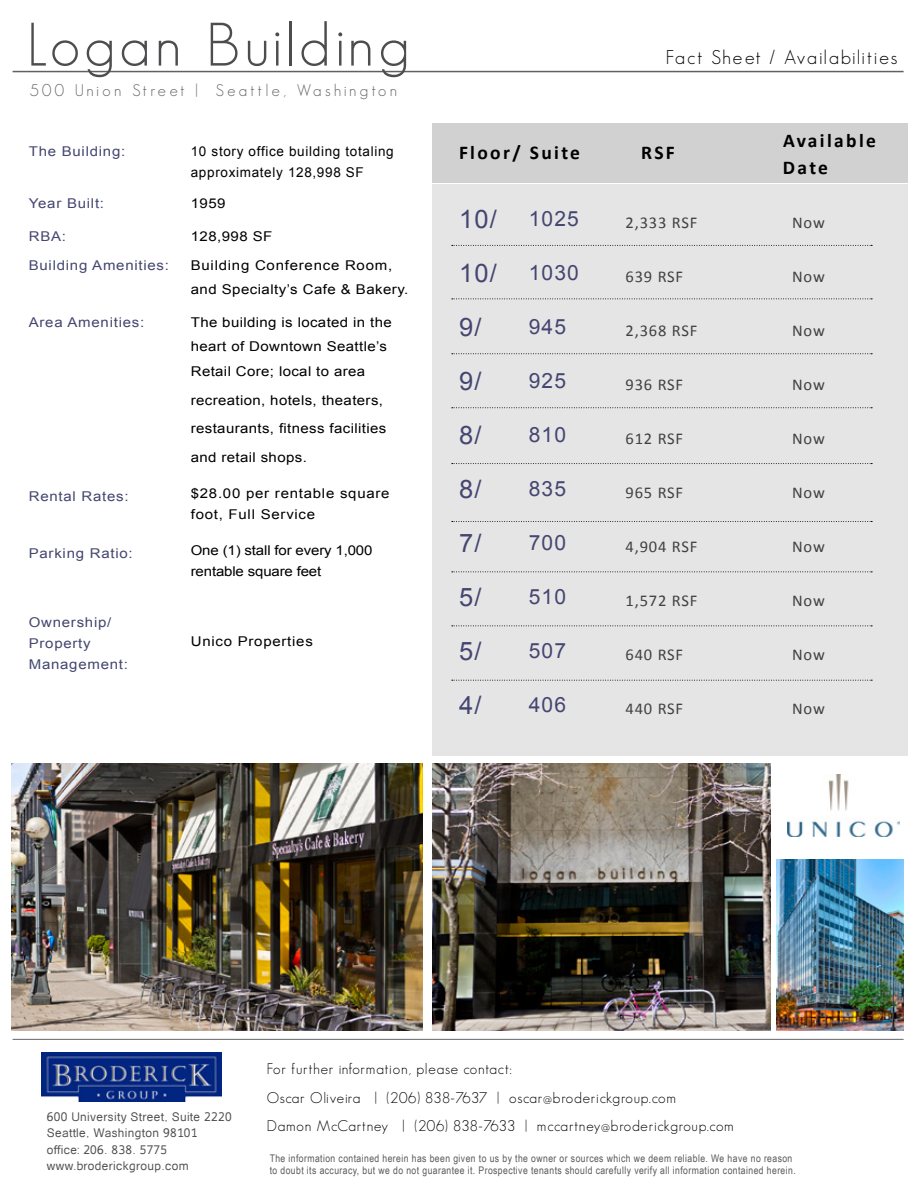
<style>
.page{position:relative;width:918px;height:1188px;background:#fff}
.page>*{position:absolute;margin:0;border:0;box-sizing:border-box;transform-origin:0 0}
.t1{font:300 60px "Geosans";letter-spacing:.075em;color:#4d4d4f}
.t2{font:25.5px "Arial";color:#444670}
.t3{font:21px "Arial";letter-spacing:.05em;color:#444670}
.t4{font:700 19.5px/27px "Calibri";letter-spacing:.12em;color:#000}
.t5{font:300 19.5px "Geosans";letter-spacing:.1em;color:#000}
.t6{font:16.5px "Calibri";letter-spacing:.05em;color:#414042}
.t7{font:300 16.5px "Geosans";letter-spacing:.2em;color:#636466}
.t8{font:300 15px/28.5px "Geosans";letter-spacing:.05em;color:#000}
.t9{font:13.5px/28.5px "Arial";letter-spacing:.025em;color:#000;scale:1.11 1}
.t10{font:13.5px/21px "Arial";letter-spacing:.05em;color:#444670;scale:1.11 1}
.t11{font:13.5px/24px "Arial";letter-spacing:.05em;color:#000;scale:1.11 1}
.t12{font:13.5px/21px "Arial";letter-spacing:.05em;color:#000}
.t13{font:13.5px/21px "Arial";letter-spacing:-.01em;color:#000;scale:1.11 1}
.t14{font:12px/16.5px "Catriel";letter-spacing:.025em;color:#4d4d4f}
.t15{font:10.5px/12px "Arial Narrow";letter-spacing:.04em;color:#58595b}
</style>
<div class="page">
<hr style="left:13px;top:71px;width:891px;height:1px;background:#5f6062">
<img style="left:41px;top:1052px;width:180px;height:49px">
<hr style="left:13px;top:1039px;width:891px;height:1px;background:#636466">
<div style="left:432px;top:184px;width:475px;height:572px;background:#e5e5e6"></div>
<img style="left:787px;top:774px;width:113px;height:62px">
<img style="left:12px;top:763px;width:411px;height:267px">
<img style="left:432px;top:763px;width:339px;height:267px">
<img style="left:776px;top:860px;width:128px;height:170px">
<div style="left:432px;top:123px;width:475px;height:59px;background:#d1d1d1"></div>
<svg style="left:452px;top:245px;width:420px;height:1px"></svg>
<svg style="left:452px;top:298px;width:420px;height:1px"></svg>
<svg style="left:452px;top:353px;width:420px;height:1px"></svg>
<svg style="left:452px;top:407px;width:420px;height:1px"></svg>
<svg style="left:452px;top:463px;width:420px;height:1px"></svg>
<svg style="left:452px;top:521px;width:420px;height:1px"></svg>
<svg style="left:452px;top:571px;width:420px;height:1px"></svg>
<svg style="left:452px;top:626px;width:420px;height:1px"></svg>
<svg style="left:452px;top:680px;width:420px;height:1px"></svg>
<h1 class="t1" style="left:27px;top:11px;width:384px">Logan Building</h1>
<h3 class="t7" style="left:30px;top:81px;width:369px">500 Union Street | Seattle, Washington</h3>
<p class="t10" style="left:29px;top:140px;width:88px">The Building:</p>
<p class="t12" style="left:191px;top:140px;width:204px">10 story office building totaling approximately 128,998 SF</p>
<p class="t10" style="left:29px;top:193px;width:69px">Year Built:</p>
<p class="t9" style="left:191px;top:189px;width:33px">1959</p>
<p class="t10" style="left:29px;top:226px;width:35px">RBA:</p>
<p class="t9" style="left:191px;top:222px;width:75px">128,998 SF</p>
<p class="t10" style="left:29px;top:254px;width:128px">Building Amenities:</p>
<p class="t11" style="left:191px;top:253px;width:198px">Building Conference Room, and Specialty’s Cafe &amp; Bakery.</p>
<p class="t10" style="left:29px;top:311px;width:106px">Area Amenities:</p>
<p class="t9" style="left:191px;top:310px;width:183px;line-height:24px">The building is located in the heart of Downtown Seattle’s</p>
<p class="t9" style="left:191px;top:357px;width:178px">Retail Core; local to area recreation, hotels, theaters, restaurants, fitness facilities and retail shops.</p>
<p class="t10" style="left:29px;top:485px;width:91px">Rental Rates:</p>
<p class="t11" style="left:191px;top:482px;width:181px;line-height:21px">$28.00 per rentable square foot, Full Service</p>
<p class="t10" style="left:29px;top:542px;width:95px">Parking Ratio:</p>
<p class="t13" style="left:191px;top:539px;width:165px">One (1) stall for every 1,000 rentable square feet</p>
<p class="t10" style="left:29px;top:611px;width:91px">Ownership/<br>Property<br>Management:</p>
<p class="t11" style="left:191px;top:629px;width:112px">Unico Properties</p>
<h3 class="t5" style="left:666px;top:47px;width:233px">Fact Sheet / Availabilities</h3>
<h3 class="t4" style="left:459px;top:139px;width:122px">Floor/ Suite</h3>
<h3 class="t4" style="left:641px;top:139px;width:35px">RSF</h3>
<h3 class="t4" style="left:783px;top:127px;width:94px">Available<br>Date</h3>
<h2 class="t2" style="left:459px;top:202px;width:39px">10/</h2>
<h3 class="t6" style="left:626px;top:212px;width:73px">2,333 RSF</h3>
<h3 class="t6" style="left:792px;top:212px;width:34px">Now</h3>
<h2 class="t2" style="left:459px;top:256px;width:39px">10/</h2>
<h3 class="t6" style="left:626px;top:266px;width:59px">639 RSF</h3>
<h3 class="t6" style="left:792px;top:266px;width:34px">Now</h3>
<h2 class="t2" style="left:459px;top:310px;width:24px">9/</h2>
<h3 class="t6" style="left:626px;top:320px;width:73px">2,368 RSF</h3>
<h3 class="t6" style="left:792px;top:320px;width:34px">Now</h3>
<h2 class="t2" style="left:459px;top:364px;width:24px">9/</h2>
<h3 class="t6" style="left:626px;top:374px;width:59px">936 RSF</h3>
<h3 class="t6" style="left:792px;top:374px;width:34px">Now</h3>
<h2 class="t2" style="left:459px;top:418px;width:24px">8/</h2>
<h3 class="t6" style="left:626px;top:428px;width:59px">612 RSF</h3>
<h3 class="t6" style="left:792px;top:428px;width:34px">Now</h3>
<h2 class="t2" style="left:459px;top:472px;width:24px">8/</h2>
<h3 class="t6" style="left:626px;top:482px;width:59px">965 RSF</h3>
<h3 class="t6" style="left:792px;top:482px;width:34px">Now</h3>
<h2 class="t2" style="left:459px;top:526px;width:24px">7/</h2>
<h3 class="t6" style="left:626px;top:536px;width:73px">4,904 RSF</h3>
<h3 class="t6" style="left:792px;top:536px;width:34px">Now</h3>
<h2 class="t2" style="left:459px;top:580px;width:24px">5/</h2>
<h3 class="t6" style="left:626px;top:590px;width:73px">1,572 RSF</h3>
<h3 class="t6" style="left:792px;top:590px;width:34px">Now</h3>
<h2 class="t2" style="left:459px;top:634px;width:24px">5/</h2>
<h3 class="t6" style="left:626px;top:644px;width:59px">640 RSF</h3>
<h3 class="t6" style="left:792px;top:644px;width:34px">Now</h3>
<h2 class="t2" style="left:459px;top:688px;width:24px">4/</h2>
<h3 class="t6" style="left:626px;top:698px;width:59px">440 RSF</h3>
<h3 class="t6" style="left:792px;top:698px;width:34px">Now</h3>
<h3 class="t3" style="left:529px;top:205px;width:51px">1025</h3>
<h3 class="t3" style="left:529px;top:259px;width:51px">1030</h3>
<h3 class="t3" style="left:529px;top:313px;width:39px">945</h3>
<h3 class="t3" style="left:529px;top:367px;width:39px">925</h3>
<h3 class="t3" style="left:529px;top:421px;width:39px">810</h3>
<h3 class="t3" style="left:529px;top:475px;width:39px">835</h3>
<h3 class="t3" style="left:529px;top:529px;width:39px">700</h3>
<h3 class="t3" style="left:529px;top:583px;width:39px">510</h3>
<h3 class="t3" style="left:529px;top:637px;width:39px">507</h3>
<h3 class="t3" style="left:529px;top:691px;width:39px">406</h3>
<p class="t14" style="left:47px;top:1108px;width:187px">600 University Street, Suite 2220<br>Seattle, Washington 98101 office: 206. 838. 5775 www.broderickgroup.com</p>
<h3 class="t8" style="left:267px;top:1055px;width:469px">For further information, please contact:<br>Oscar Oliveira | (206) 838-7637 | oscar@broderickgroup.com<br>Damon McCartney | (206) 838-7633 | mccartney@broderickgroup.com</h3>
<p class="t15" style="left:270px;top:1152px;width:528px">The information contained herein has been given to us by the owner or sources which we deem reliable. We have no reason to doubt its accuracy, but we do not guarantee it. Prospective tenants should carefully verify all information contained herein.</p>
</div>
